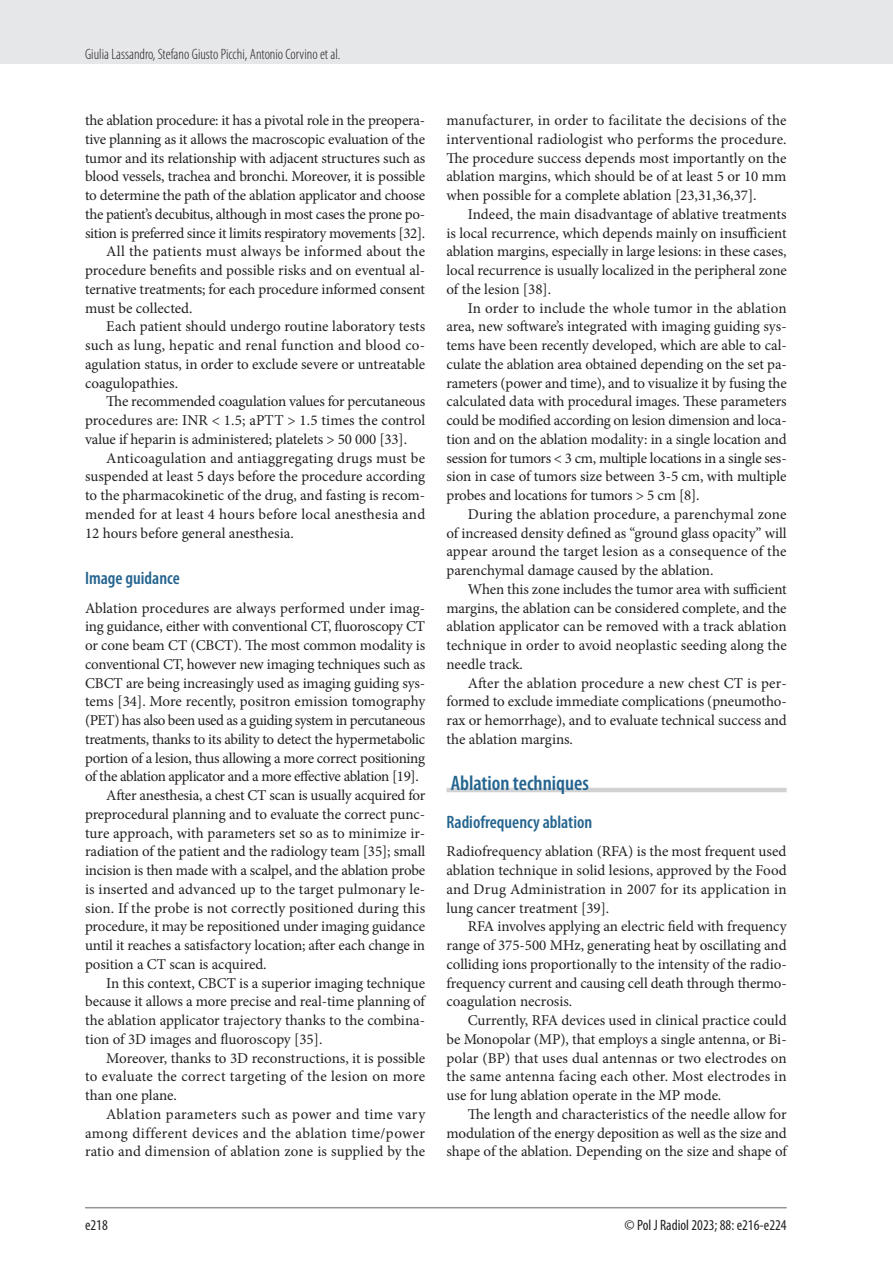
<style>
.page{position:relative;width:893px;height:1263px;background:#fff}
.page>*{position:absolute;margin:0;border:0;box-sizing:border-box;transform-origin:0 0}
.srodtytul_1{font:600 condensed 21px "Myriad Pro";color:#24648f}
.srodtytul_2{font:600 condensed 18px "Myriad Pro";color:#24648f}
.tekst{font:15px/18.8px "Minion Pro";letter-spacing:-.005em;color:#231f20;text-align:justify}
.tekst_bez_wciecia{font:15px/18.8px "Minion Pro";letter-spacing:-.02em;color:#231f20;text-align:justify}
.t1{font:300 condensed 15px "Myriad Pro";color:#231f20}
.tabela_tekst{font:condensed 15px "Myriad Pro";color:#231f20}
</style>
<div class="page">
<div style="left:0;top:0;width:893px;height:64px;background:#e6e7e9"></div>
<hr style="left:85px;top:1207px;width:702px;height:1px;background:#939598">
<hr style="left:446px;top:788px;width:341px;height:4px;background:#d1d2d4">
<p class="t1" style="left:85px;top:45px;width:257px">Giulia Lassandro, Stefano Giusto Picchi, Antonio Corvino et al.</p>
<p class="tekst" style="left:85px;top:111px;width:342px">the ablation procedure: it has a pivotal role in the preopera&shy;tive planning as it allows the macroscopic evaluation of the tumor and its relationship with adjacent structures such as blood vessels, trachea and bronchi. Moreover, it is possible to determine the path of the ablation applicator and choose the patient’s decubitus, although in most cases the prone po&shy;sition is preferred since it limits respiratory movements [32].</p>
<p class="tekst" style="left:85px;top:242px;width:342px;text-indent:21px">All the patients must always be informed about the procedure benefits and possible risks and on eventual al&shy;ternative treatments; for each procedure informed consent must be collected.</p>
<p class="tekst" style="left:85px;top:317px;width:342px;text-indent:21px">Each patient should undergo routine laboratory tests such as lung, hepatic and renal function and blood co&shy;agulation status, in order to exclude severe or untreatable coagulopathies.</p>
<p class="tekst" style="left:85px;top:392px;width:342px;text-indent:21px">The recommended coagulation values for percutaneous procedures are: INR &lt; 1.5; aPTT &gt; 1.5 times the control value if heparin is administered; platelets &gt; 50 000 [33].</p>
<p class="tekst" style="left:85px;top:448px;width:342px;text-indent:21px">Anticoagulation and antiaggregating drugs must be suspended at least 5 days before the procedure according to the pharmacokinetic of the drug, and fasting is recom&shy;mended for at least 4 hours before local anesthesia and 12 hours before general anesthesia.</p>
<p class="srodtytul_2" style="left:85px;top:567px;width:96px">Image guidance</p>
<p class="tekst_bez_wciecia" style="left:85px;top:598px;width:342px">Ablation procedures are always performed under imag&shy;ing guidance, either with conventional CT, fluoroscopy CT or cone beam CT (CBCT). The most common modality is conventional CT, however new imaging techniques such as CBCT are being increasingly used as imaging guiding sys&shy;tems [34]. More recently, positron emission tomography (PET) has also been used as a guiding system in percutaneous treatments, thanks to its ability to detect the hypermetabolic portion of a lesion, thus allowing a more correct positioning of the ablation applicator and a more effective ablation [19].</p>
<p class="tekst" style="left:85px;top:786px;width:342px;text-indent:21px">After anesthesia, a chest CT scan is usually acquired for preprocedural planning and to evaluate the correct punc&shy;ture approach, with parameters set so as to minimize ir&shy;radiation of the patient and the radiology team [35]; small incision is then made with a scalpel, and the ablation probe is inserted and advanced up to the target pulmonary le&shy;sion. If the probe is not correctly positioned during this procedure, it may be repositioned under imaging guidance until it reaches a satisfactory location; after each change in position a CT scan is acquired.</p>
<p class="tekst" style="left:85px;top:973px;width:342px;text-indent:21px">In this context, CBCT is a superior imaging technique because it allows a more precise and real-time planning of the ablation applicator trajectory thanks to the combina&shy;tion of 3D images and fluoroscopy [35].</p>
<p class="tekst" style="left:85px;top:1048px;width:342px;text-indent:21px">Moreover, thanks to 3D reconstructions, it is possible to evaluate the correct targeting of the lesion on more than one plane.</p>
<p class="tekst" style="left:85px;top:1105px;width:342px;text-indent:21px">Ablation parameters such as power and time vary among different devices and the ablation time/power ratio and dimension of ablation zone is supplied by the</p>
<p class="tekst" style="left:446px;top:111px;width:342px">manufacturer, in order to facilitate the decisions of the interventional radiologist who performs the procedure.<br>The procedure success depends most importantly on the ablation margins, which should be of at least 5 or 10 mm when possible for a complete ablation [23,31,36,37].</p>
<p class="tekst" style="left:446px;top:205px;width:342px;text-indent:21px">Indeed, the main disadvantage of ablative treatments is local recurrence, which depends mainly on insufficient ablation margins, especially in large lesions: in these cases, local recurrence is usually localized in the peripheral zone of the lesion [38].</p>
<p class="tekst" style="left:446px;top:298px;width:342px;text-indent:21px">In order to include the whole tumor in the ablation area, new software’s integrated with imaging guiding sys&shy;tems have been recently developed, which are able to cal&shy;culate the ablation area obtained depending on the set pa&shy;rameters (power and time), and to visualize it by fusing the calculated data with procedural images. These parameters could be modified according on lesion dimension and loca&shy;tion and on the ablation modality: in a single location and session for tumors &lt; 3 cm, multiple locations in a single ses&shy;sion in case of tumors size between 3-5 cm, with multiple probes and locations for tumors &gt; 5 cm [8].</p>
<p class="tekst" style="left:446px;top:505px;width:342px;text-indent:21px">During the ablation procedure, a parenchymal zone of increased density defined as “ground glass opacity” will appear around the target lesion as a consequence of the parenchymal damage caused by the ablation.</p>
<p class="tekst" style="left:446px;top:580px;width:342px;text-indent:21px">When this zone includes the tumor area with sufficient margins, the ablation can be considered complete, and the ablation applicator can be removed with a track ablation technique in order to avoid neoplastic seeding along the needle track.</p>
<p class="tekst" style="left:446px;top:673px;width:342px;text-indent:21px">After the ablation procedure a new chest CT is per&shy;formed to exclude immediate complications (pneumotho&shy;rax or hemorrhage), and to evaluate technical success and the ablation margins.</p>
<p class="srodtytul_1" style="left:451px;top:770px;width:140px">Ablation techniques</p>
<p class="srodtytul_2" style="left:446px;top:811px;width:147px">Radiofrequency ablation</p>
<p class="tekst_bez_wciecia" style="left:446px;top:842px;width:342px">Radiofrequency ablation (RFA) is the most frequent used ablation technique in solid lesions, approved by the Food and Drug Administration in 2007 for its application in lung cancer treatment [39].</p>
<p class="tekst" style="left:446px;top:917px;width:342px;text-indent:21px">RFA involves applying an electric field with frequency range of 375-500 MHz, generating heat by oscillating and colliding ions proportionally to the intensity of the radio&shy;frequency current and causing cell death through thermo&shy;coagulation necrosis.</p>
<p class="tekst" style="left:446px;top:1011px;width:342px;text-indent:21px">Currently, RFA devices used in clinical practice could be Monopolar (MP), that employs a single antenna, or Bi&shy;polar (BP) that uses dual antennas or two electrodes on the same antenna facing each other. Most electrodes in use for lung ablation operate in the MP mode.</p>
<p class="tekst" style="left:446px;top:1105px;width:342px;text-indent:21px">The length and characteristics of the needle allow for modulation of the energy deposition as well as the size and shape of the ablation. Depending on the size and shape of</p>
<p class="tabela_tekst" style="left:85px;top:1216px;width:24px">e218</p>
<p class="tabela_tekst" style="left:625px;top:1216px;width:164px">© Pol J Radiol 2023; 88: e216-e224</p>
</div>
